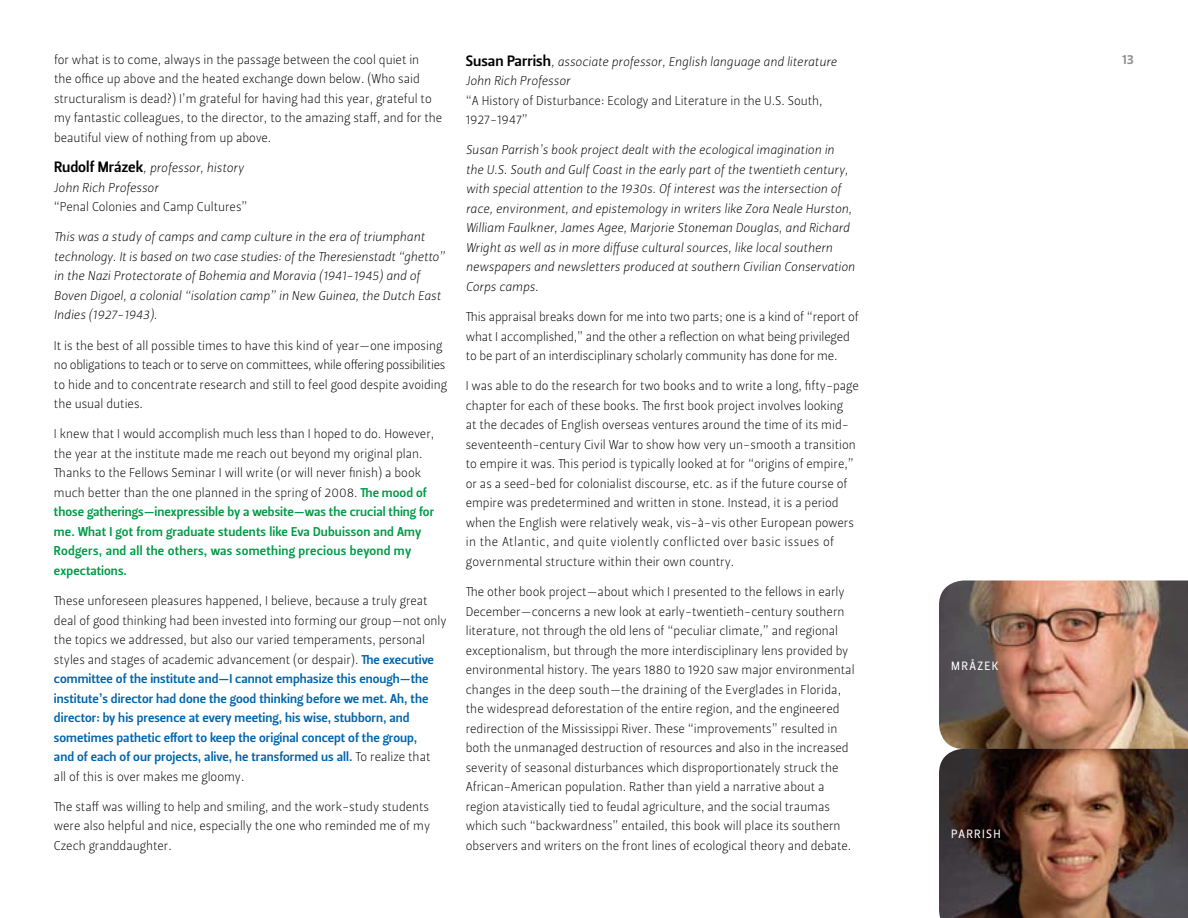
<style>
.page{position:relative;width:1188px;height:918px;background:#fff}
.page>*{position:absolute;margin:0;border:0;box-sizing:border-box;transform-origin:0 0}
.t1{font:13.5px "Leitura Sans Grot 3";color:#8c8d8f}
.t2{font:12.75px/19.5px "Leitura Sans Grot 1";color:#000}
.t3{font:12.75px/19.5px "Leitura Sans Italic 1";color:#000}
.t4{font:12.75px/19.5px "Leitura Sans Grot 3";color:#0065ad}
.t5{font:12.75px/19.5px "Leitura Sans Grot 3";letter-spacing:.01em;color:#009b47}
.t6{font:12px "Leitura Sans Grot 2";letter-spacing:.115em;color:#fff}
.s1{font-family:"Leitura Sans Grot 3";font-size:15px}
.s2{font-family:"Leitura Sans Grot 3";color:#009b47}
.s3{font-family:"Leitura Sans Grot 3";color:#0065ad}
.s4{font-family:"Leitura Sans Grot 1";color:#000}
</style>
<div class="page">
<img style="left:939px;top:580px;width:249px;height:338px">
<p class="t3" style="left:466px;top:52px;width:373px"><span class="s1">Susan Parrish</span>, associate professor, English language and literature<br>John Rich Professor</p>
<p class="t2" style="left:466px;top:91px;width:358px">“A History of Disturbance: Ecology and Literature in the U.S. South,<br>1927-1947”</p>
<p class="t3" style="left:466px;top:140px;width:391px">Susan Parrish’s book project dealt with the ecological imagination in the U.S. South and Gulf Coast in the early part of the twentieth century, with special attention to the 1930s. Of interest was the intersection of race, environment, and epistemology in writers like Zora Neale Hurston, William Faulkner, James Agee, Marjorie Stoneman Douglas, and Richard Wright as well as in more diffuse cultural sources, like local southern newspapers and newsletters produced at southern Civilian Conservation Corps camps.</p>
<p class="t2" style="left:466px;top:307px;width:395px">This appraisal breaks down for me into two parts; one is a kind of “report of what I accomplished,” and the other a reflection on what being privileged to be part of an interdisciplinary scholarly community has done for me.</p>
<p class="t2" style="left:466px;top:376px;width:395px">I was able to do the research for two books and to write a long, fifty-page chapter for each of these books. The first book project involves looking<br>at the decades of English overseas ventures around the time of its mid&shy;seventeenth-century Civil War to show how very un-smooth a transition to empire it was. This period is typically looked at for “origins of empire,” or as a seed-bed for colonialist discourse, etc. as if the future course of empire was predetermined and written in stone. Instead, it is a period when the English were relatively weak, vis-à-vis other European powers in the Atlantic, and quite violently conflicted over basic issues of governmental structure within their own country.</p>
<p class="t2" style="left:466px;top:582px;width:390px">The other book project—about which I presented to the fellows in early December—concerns a new look at early-twentieth-century southern literature, not through the old lens of “peculiar climate,” and regional exceptionalism, but through the more interdisciplinary lens provided by environmental history. The years 1880 to 1920 saw major environmental changes in the deep south—the draining of the Everglades in Florida, the widespread deforestation of the entire region, and the engineered redirection of the Mississippi River. These “improvements” resulted in both the unmanaged destruction of resources and also in the increased severity of seasonal disturbances which disproportionately struck the African-American population. Rather than yield a narrative about a region atavistically tied to feudal agriculture, and the social traumas which such “backwardness” entailed, this book will place its southern observers and writers on the front lines of ecological theory and debate.</p>
<p class="t2" style="left:54px;top:50px;width:367px">for what is to come, always in the passage between the cool quiet in</p>
<p class="t1" style="left:1122px;top:52px;width:13px">13</p>
<p class="t2" style="left:54px;top:69px;width:390px">the office up above and the heated exchange down below. (Who said structuralism is dead?) I’m grateful for having had this year, grateful to my fantastic colleagues, to the director, to the amazing staff, and for the beautiful view of nothing from up above.</p>
<p class="t3" style="left:54px;top:158px;width:191px"><span class="s1">Rudolf Mrázek</span>, professor, history<br>John Rich Professor</p>
<p class="t2" style="left:54px;top:197px;width:195px">“Penal Colonies and Camp Cultures”</p>
<p class="t3" style="left:54px;top:227px;width:392px">This was a study of camps and camp culture in the era of triumphant technology. It is based on two case studies: of the Theresienstadt “ghetto” in the Nazi Protectorate of Bohemia and Moravia (1941-1945) and of Boven Digoel, a colonial “isolation camp” in New Guinea, the Dutch East Indies (1927-1943).</p>
<p class="t2" style="left:54px;top:336px;width:395px">It is the best of all possible times to have this kind of year—one imposing no obligations to teach or to serve on committees, while offering possibilities to hide and to concentrate research and still to feel good despite avoiding the usual duties.</p>
<p class="t2" style="left:54px;top:425px;width:382px">I knew that I would accomplish much less than I hoped to do. However, the year at the institute made me reach out beyond my original plan.<br>Thanks to the Fellows Seminar I will write (or will never finish) a book much better than the one planned in the spring of 2008. <span class="s2">The mood of</span></p>
<p class="t5" style="left:54px;top:502px;width:382px">those gatherings—inexpressible by a website—was the crucial thing for me. What I got from graduate students like Eva Dubuisson and Amy Rodgers, and all the others, was something precious beyond my expectations.</p>
<p class="t2" style="left:54px;top:591px;width:394px">These unforeseen pleasures happened, I believe, because a truly great deal of good thinking had been invested into forming our group—not only the topics we addressed, but also our varied temperaments, personal styles and stages of academic advancement (or despair). <span class="s3">The executive</span></p>
<p class="t4" style="left:54px;top:669px;width:378px">committee of the institute and—I cannot emphasize this enough—the institute’s director had done the good thinking before we met. Ah, the director: by his presence at every meeting, his wise, stubborn, and sometimes pathetic effort to keep the original concept of the group, and of each of our projects, alive, he transformed us all. <span class="s4">To realize that</span></p>
<p class="t2" style="left:54px;top:767px;width:192px">all of this is over makes me gloomy.</p>
<p class="t2" style="left:54px;top:797px;width:378px;text-align:justify">The staff was willing to help and smiling, and the work-study students were also helpful and nice, especially the one who reminded me of my Czech granddaughter.</p>
<p class="t6" style="left:951px;top:659px;width:49px">MRÅZEK</p>
<p class="t6" style="left:951px;top:827px;width:51px">PARRISH</p>
</div>
